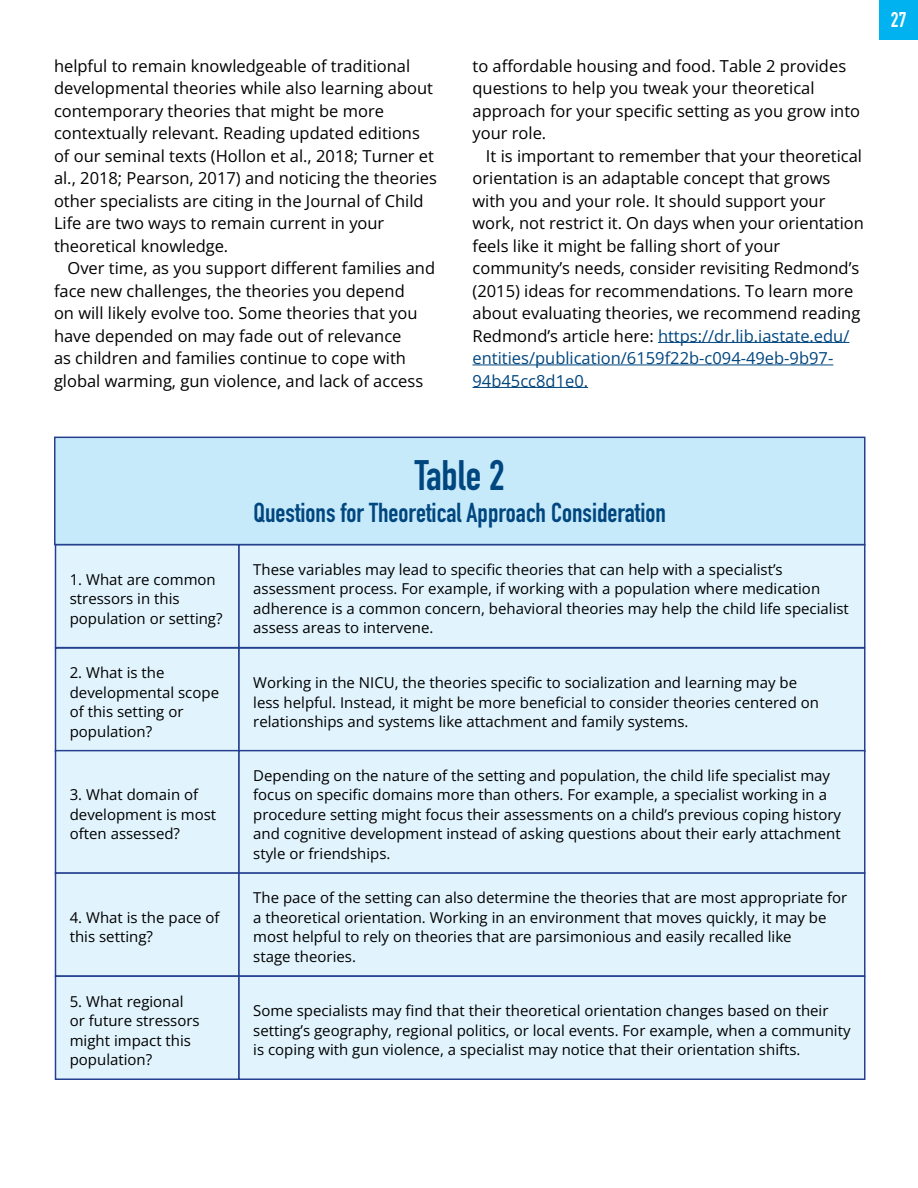
<style>
.page{position:relative;width:918px;height:1188px;background:#fff}
.page>*{position:absolute;margin:0;border:0;box-sizing:border-box;transform-origin:0 0}
.t1{font:700 42px "DIN Condensed";color:#00467f}
.t2{font:700 27px "DIN Condensed";color:#00467f}
.t3{font:700 21px "DIN Condensed";color:#fff}
.t4{font:16.5px/22.5px "Open Sans";color:#000}
.t5{font:15px/19.5px "Open Sans";color:#000}
.s1{color:#00467f}
</style>
<div class="page">
<div style="left:880px;top:0;width:38px;height:39px;background:#00b2ef"></div>
<hr style="left:658px;top:342px;width:191px;height:1px;background:#00467f">
<hr style="left:472px;top:365px;width:361px;height:1px;background:#00467f">
<hr style="left:472px;top:387px;width:116px;height:1px;background:#00467f">
<div style="left:56px;top:545px;width:183px;height:103px;background:#e1f4fd"></div>
<div style="left:56px;top:648px;width:183px;height:103px;background:#e1f4fd"></div>
<div style="left:55px;top:647px;width:185px;height:105px;border:2px solid #25408f"></div>
<div style="left:56px;top:751px;width:183px;height:122px;background:#e1f4fd"></div>
<div style="left:55px;top:750px;width:185px;height:124px;border:2px solid #25408f"></div>
<div style="left:56px;top:873px;width:183px;height:103px;background:#e1f4fd"></div>
<div style="left:55px;top:872px;width:185px;height:105px;border:2px solid #25408f"></div>
<div style="left:56px;top:976px;width:183px;height:103px;background:#e1f4fd"></div>
<div style="left:55px;top:975px;width:185px;height:105px;border:2px solid #25408f"></div>
<div style="left:239px;top:545px;width:626px;height:103px;background:#e1f4fd"></div>
<div style="left:239px;top:648px;width:626px;height:103px;background:#e1f4fd"></div>
<div style="left:238px;top:647px;width:628px;height:105px;border:2px solid #25408f"></div>
<div style="left:239px;top:751px;width:626px;height:122px;background:#e1f4fd"></div>
<div style="left:238px;top:750px;width:628px;height:124px;border:2px solid #25408f"></div>
<div style="left:239px;top:873px;width:626px;height:103px;background:#e1f4fd"></div>
<div style="left:238px;top:872px;width:628px;height:105px;border:2px solid #25408f"></div>
<div style="left:239px;top:976px;width:626px;height:103px;background:#e1f4fd"></div>
<div style="left:238px;top:975px;width:628px;height:105px;border:2px solid #25408f"></div>
<div style="left:55px;top:437px;width:810px;height:108px;background:#c7eafb"></div>
<div style="left:54px;top:437px;width:812px;height:108px;border:2px solid #25408f"></div>
<p class="t4" style="left:54px;top:54px;width:385px">helpful to remain knowledgeable of traditional developmental theories while also learning about contemporary theories that might be more contextually relevant. Reading updated editions of our seminal texts (Hollon et al., 2018; Turner et al., 2018; Pearson, 2017) and noticing the theories other specialists are citing in the Journal of Child Life are two ways to remain current in your theoretical knowledge.</p>
<p class="t4" style="left:54px;top:257px;width:383px;text-indent:13px">Over time, as you support different families and face new challenges, the theories you depend<br>on will likely evolve too. Some theories that you have depended on may fade out of relevance<br>as children and families continue to cope with global warming, gun violence, and lack of access</p>
<p class="t4" style="left:472px;top:54px;width:389px">to affordable housing and food. Table 2 provides questions to help you tweak your theoretical approach for your specific setting as you grow into your role.</p>
<p class="t4" style="left:472px;top:144px;width:393px;text-indent:13px">It is important to remember that your theoretical orientation is an adaptable concept that grows with you and your role. It should support your work, not restrict it. On days when your orientation feels like it might be falling short of your community’s needs, consider revisiting Redmond’s (2015) ideas for recommendations. To learn more about evaluating theories, we recommend reading Redmond’s article here: <span class="s1">https://dr.lib.iastate.edu/ entities/publication/6159f22b-c094-49eb-9b97- 94b45cc8d1e0.</span></p>
<p class="t5" style="left:70px;top:569px;width:154px">1. What are common stressors in this population or setting?</p>
<p class="t5" style="left:70px;top:663px;width:151px">2. What is the developmental scope of this setting or population?</p>
<p class="t5" style="left:70px;top:785px;width:148px">3. What domain of development is most often assessed?</p>
<p class="t5" style="left:70px;top:907px;width:151px">4. What is the pace of this setting?</p>
<p class="t5" style="left:70px;top:991px;width:131px">5. What regional or future stressors might impact this population?</p>
<h1 class="t1" style="left:415px;top:447px;width:92px">Table 2</h1>
<h2 class="t2" style="left:254px;top:494px;width:414px">Questions for Theoretical Approach Consideration</h2>
<p class="t5" style="left:253px;top:559px;width:597px">These variables may lead to specific theories that can help with a specialist’s assessment process. For example, if working with a population where medication adherence is a common concern, behavioral theories may help the child life specialist assess areas to intervene.</p>
<p class="t5" style="left:253px;top:673px;width:567px">Working in the NICU, the theories specific to socialization and learning may be less helpful. Instead, it might be more beneficial to consider theories centered on relationships and systems like attachment and family systems.</p>
<p class="t5" style="left:253px;top:765px;width:589px">Depending on the nature of the setting and population, the child life specialist may focus on specific domains more than others. For example, a specialist working in a procedure setting might focus their assessments on a child’s previous coping history and cognitive development instead of asking questions about their early attachment style or friendships.</p>
<p class="t5" style="left:253px;top:888px;width:596px">The pace of the setting can also determine the theories that are most appropriate for a theoretical orientation. Working in an environment that moves quickly, it may be most helpful to rely on theories that are parsimonious and easily recalled like<br>stage theories.</p>
<p class="t5" style="left:253px;top:1001px;width:599px">Some specialists may find that their theoretical orientation changes based on their setting’s geography, regional politics, or local events. For example, when a community is coping with gun violence, a specialist may notice that their orientation shifts.</p>
<h3 class="t3" style="left:891px;top:6px;width:17px">27</h3>
</div>
